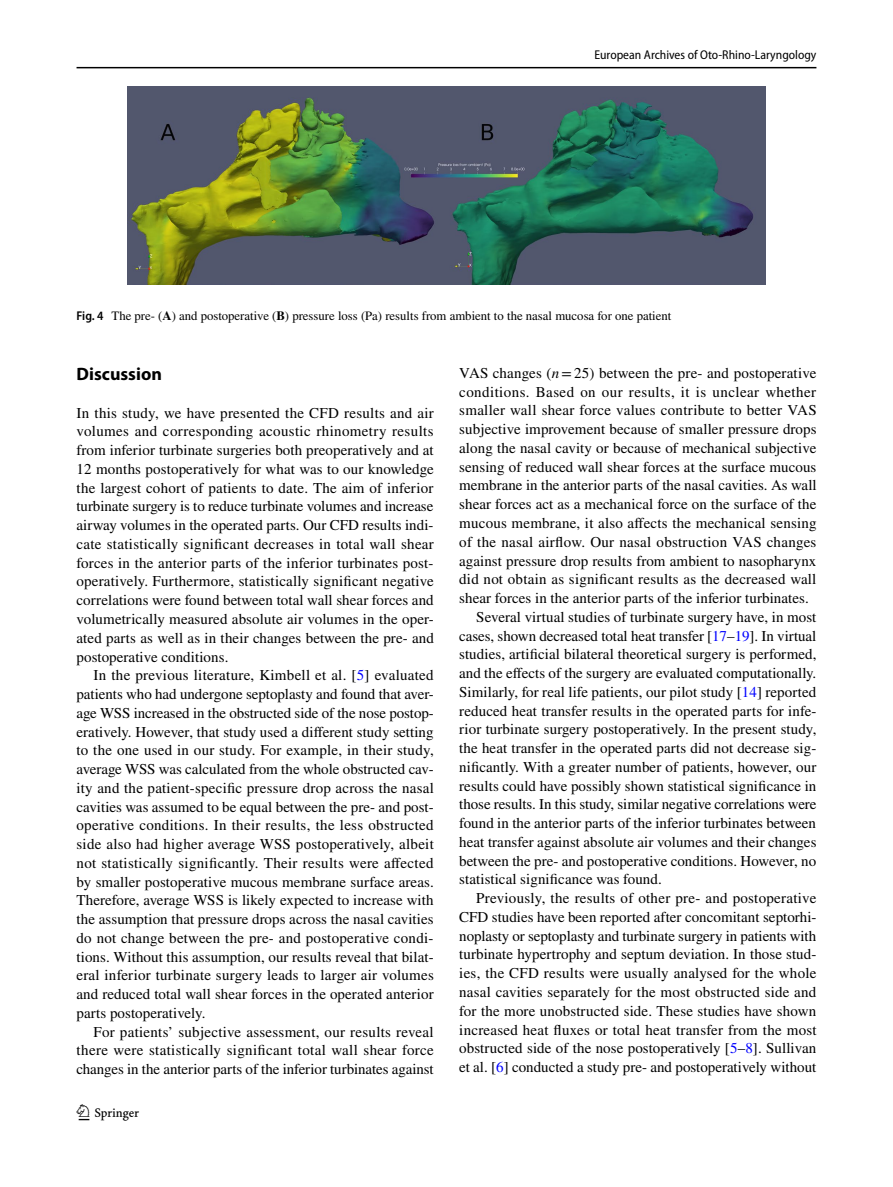
<style>
.page{position:relative;width:893px;height:1187px;background:#fff}
.page>*{position:absolute;margin:0;border:0;box-sizing:border-box;transform-origin:0 0}
.t1{font:22.5px "Springnew Regular 2";color:#000}
.t2{font:700 18px "Myriad Pro";color:#000}
.t3{font:15px/18.8px "STIX";letter-spacing:.005em;color:#000;text-align:justify}
.t4{font:15px "STIX";letter-spacing:.03em;color:#000}
.t5{font:12.75px "STIX";color:#000}
.t6{font:semi-condensed 12.75px "Myriad Pro";color:#000}
.s1{font-family:"Myriad Pro";font-weight:600;font-stretch:semi-condensed}
.s2{font-weight:700}
.s3{color:#00f}
.s4{font-style:italic}
</style>
<div class="page">
<hr style="left:77px;top:67px;width:739px;height:1px;background:#000">
<img style="left:128px;top:87px;width:637px;height:198px">
<p class="t6" style="left:595px;top:48px;width:223px">European Archives of Oto-Rhino-Laryngology</p>
<p class="t5" style="left:77px;top:307px;width:596px"><span class="s1">Fig. 4</span> The pre- (<span class="s2">A</span>) and postoperative (<span class="s2">B</span>) pressure loss (Pa) results from ambient to the nasal mucosa for one patient</p>
<p class="t2" style="left:77px;top:362px;width:87px">Discussion</p>
<p class="t3" style="left:77px;top:404px;width:359px">In this study, we have presented the CFD results and air volumes and corresponding acoustic rhinometry results from inferior turbinate surgeries both preoperatively and at 12 months postoperatively for what was to our knowledge the largest cohort of patients to date. The aim of inferior turbinate surgery is to reduce turbinate volumes and increase airway volumes in the operated parts. Our CFD results indi&shy;cate statistically significant decreases in total wall shear forces in the anterior parts of the inferior turbinates post&shy;operatively. Furthermore, statistically significant negative correlations were found between total wall shear forces and volumetrically measured absolute air volumes in the oper&shy;ated parts as well as in their changes between the pre- and postoperative conditions.</p>
<p class="t3" style="left:77px;top:666px;width:359px;text-indent:17px">In the previous literature, Kimbell et al. [<span class="s3">5</span>] evaluated patients who had undergone septoplasty and found that aver&shy;age WSS increased in the obstructed side of the nose postop&shy;eratively. However, that study used a different study setting to the one used in our study. For example, in their study, average WSS was calculated from the whole obstructed cav&shy;ity and the patient-specific pressure drop across the nasal cavities was assumed to be equal between the pre- and post&shy;operative conditions. In their results, the less obstructed side also had higher average WSS postoperatively, albeit not statistically significantly. Their results were affected by smaller postoperative mucous membrane surface areas.<br>Therefore, average WSS is likely expected to increase with the assumption that pressure drops across the nasal cavities do not change between the pre- and postoperative condi&shy;tions. Without this assumption, our results reveal that bilat&shy;eral inferior turbinate surgery leads to larger air volumes and reduced total wall shear forces in the operated anterior parts postoperatively.</p>
<p class="t3" style="left:77px;top:1023px;width:359px;text-indent:17px">For patients’ subjective assessment, our results reveal there were statistically significant total wall shear force changes in the anterior parts of the inferior turbinates against</p>
<h1 class="t1" style="left:79px;top:1104px;width:62px">1 3</h1>
<p class="t3" style="left:459px;top:364px;width:359px">VAS changes (<span class="s4">n</span>=25) between the pre- and postoperative</p>
<p class="t4" style="left:459px;top:381px;width:358px">conditions. Based on our results, it is unclear whether</p>
<p class="t3" style="left:459px;top:402px;width:359px">smaller wall shear force values contribute to better VAS</p>
<p class="t3" style="left:459px;top:421px;width:359px">subjective improvement because of smaller pressure drops</p>
<p class="t3" style="left:459px;top:439px;width:359px">along the nasal cavity or because of mechanical subjective</p>
<p class="t3" style="left:459px;top:458px;width:359px">sensing of reduced wall shear forces at the surface mucous</p>
<p class="t3" style="left:459px;top:477px;width:359px">membrane in the anterior parts of the nasal cavities. As wall</p>
<p class="t3" style="left:459px;top:496px;width:359px">shear forces act as a mechanical force on the surface of the</p>
<p class="t3" style="left:459px;top:514px;width:359px">mucous membrane, it also affects the mechanical sensing</p>
<p class="t3" style="left:459px;top:533px;width:359px">of the nasal airflow. Our nasal obstruction VAS changes</p>
<p class="t3" style="left:459px;top:552px;width:359px">against pressure drop results from ambient to nasopharynx</p>
<p class="t3" style="left:459px;top:571px;width:359px">did not obtain as significant results as the decreased wall</p>
<p class="t3" style="left:459px;top:589px;width:351px">shear forces in the anterior parts of the inferior turbinates.</p>
<p class="t3" style="left:476px;top:608px;width:342px">Several virtual studies of turbinate surgery have, in most</p>
<p class="t3" style="left:459px;top:627px;width:359px">cases, shown decreased total heat transfer [<span class="s3">17</span>–<span class="s3">19</span>]. In virtual</p>
<p class="t3" style="left:459px;top:646px;width:359px">studies, artificial bilateral theoretical surgery is performed,</p>
<p class="t3" style="left:459px;top:664px;width:359px">and the effects of the surgery are evaluated computationally.</p>
<p class="t3" style="left:459px;top:683px;width:358px">Similarly, for real life patients, our pilot study [<span class="s3">14</span>] reported</p>
<p class="t3" style="left:459px;top:702px;width:359px">reduced heat transfer results in the operated parts for infe-</p>
<p class="t3" style="left:459px;top:721px;width:359px">rior turbinate surgery postoperatively. In the present study,</p>
<p class="t3" style="left:459px;top:739px;width:359px">the heat transfer in the operated parts did not decrease sig-</p>
<p class="t3" style="left:459px;top:758px;width:359px">nificantly. With a greater number of patients, however, our</p>
<p class="t3" style="left:459px;top:777px;width:359px">results could have possibly shown statistical significance in</p>
<p class="t3" style="left:459px;top:796px;width:359px">those results. In this study, similar negative correlations were</p>
<p class="t3" style="left:459px;top:814px;width:358px">found in the anterior parts of the inferior turbinates between</p>
<p class="t3" style="left:459px;top:833px;width:359px">heat transfer against absolute air volumes and their changes</p>
<p class="t3" style="left:459px;top:852px;width:358px">between the pre- and postoperative conditions. However, no</p>
<p class="t3" style="left:459px;top:871px;width:204px">statistical significance was found.</p>
<p class="t3" style="left:476px;top:889px;width:342px">Previously, the results of other pre- and postoperative</p>
<p class="t3" style="left:459px;top:908px;width:359px">CFD studies have been reported after concomitant septorhi-</p>
<p class="t3" style="left:459px;top:927px;width:359px">noplasty or septoplasty and turbinate surgery in patients with</p>
<p class="t3" style="left:459px;top:946px;width:359px">turbinate hypertrophy and septum deviation. In those stud-</p>
<p class="t3" style="left:459px;top:964px;width:359px">ies, the CFD results were usually analysed for the whole</p>
<p class="t3" style="left:459px;top:983px;width:359px">nasal cavities separately for the most obstructed side and</p>
<p class="t3" style="left:459px;top:1002px;width:358px">for the more unobstructed side. These studies have shown</p>
<p class="t3" style="left:459px;top:1021px;width:359px">increased heat fluxes or total heat transfer from the most</p>
<p class="t3" style="left:459px;top:1039px;width:359px">obstructed side of the nose postoperatively [<span class="s3">5</span>–<span class="s3">8</span>]. Sullivan</p>
<p class="t3" style="left:459px;top:1058px;width:359px">et al. [<span class="s3">6</span>] conducted a study pre- and postoperatively without</p>
</div>
